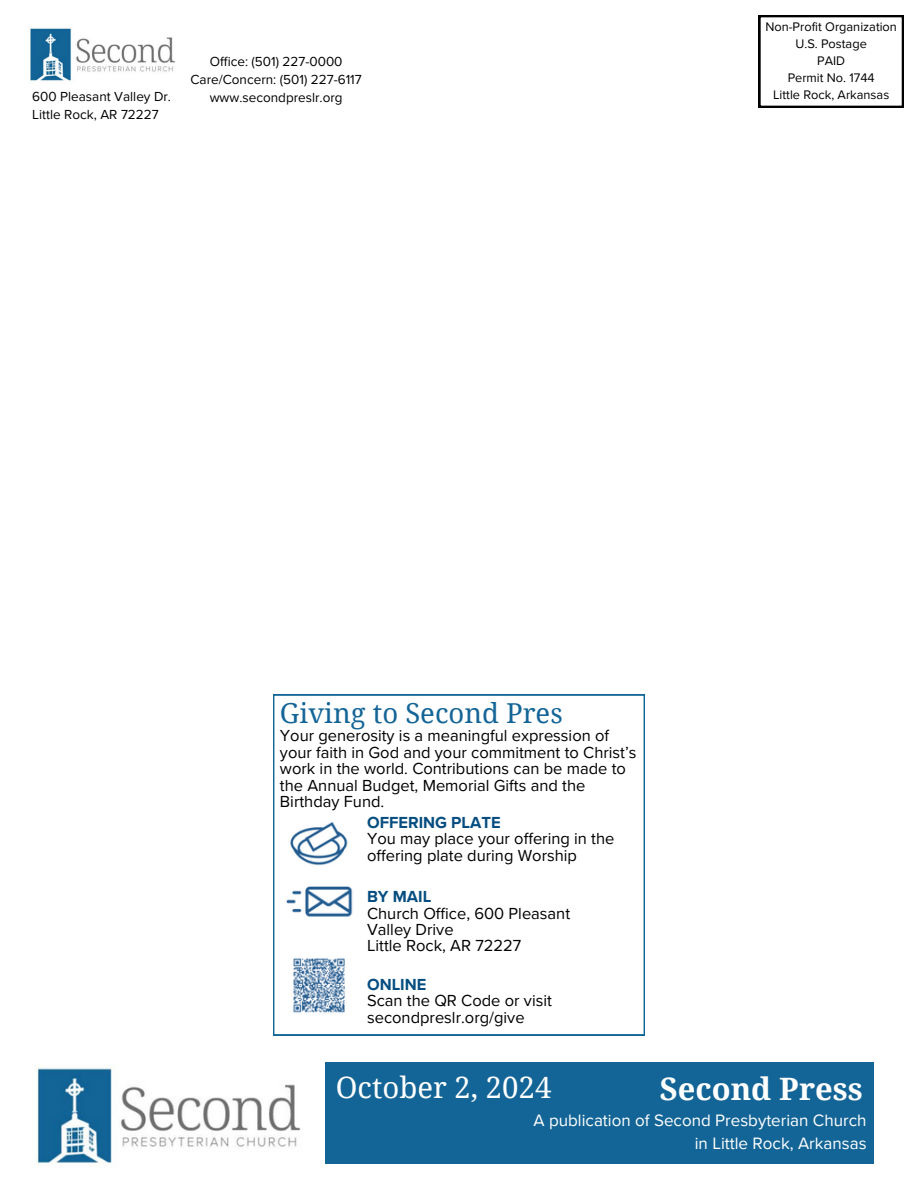
<style>
.page{position:relative;width:918px;height:1188px;background:#fff}
.page>*{position:absolute;margin:0;border:0;box-sizing:border-box;transform-origin:0 0}
.t1{font:700 30.9px "Noto Serif";color:#fff}
.t2{font:29.4px "Noto Serif";color:#fff}
.t3{font:27.45px "Noto Serif";color:#146597}
.t4{font:16.95px/23.1px "Proxima Nova";color:#fff;text-align:right}
.t5{font:16.5px/16.5px "Proxima Nova";color:#000}
.t6{font:13.5px "Proxima Nova";color:#000}
.t7{font:12.75px "Proxima Nova";color:#000}
.s1{font-weight:700;color:#054d80}
</style>
<div class="page">
<img style="left:30px;top:28px;width:146px;height:53px">
<img style="left:35px;top:1065px;width:266px;height:98px">
<div style="left:325px;top:1062px;width:548px;height:101px;background:#146597"></div>
<svg style="left:758px;top:15px;width:146px;height:92px"></svg>
<svg style="left:273px;top:695px;width:372px;height:340px"></svg>
<svg style="left:432px;top:871px;width:7px;height:7px"></svg>
<svg style="left:448px;top:871px;width:8px;height:7px"></svg>
<svg style="left:465px;top:871px;width:7px;height:7px"></svg>
<svg style="left:432px;top:886px;width:7px;height:7px"></svg>
<svg style="left:448px;top:886px;width:8px;height:7px"></svg>
<svg style="left:465px;top:886px;width:7px;height:7px"></svg>
<svg style="left:432px;top:900px;width:7px;height:7px"></svg>
<svg style="left:448px;top:900px;width:8px;height:7px"></svg>
<svg style="left:465px;top:900px;width:7px;height:7px"></svg>
<img style="left:284px;top:868px;width:75px;height:62px">
<img style="left:284px;top:815px;width:68px;height:56px">
<img style="left:288px;top:955px;width:67px;height:60px">
<p class="t6" style="left:32px;top:88px;width:140px">600 Pleasant Valley Dr.</p>
<p class="t6" style="left:32px;top:106px;width:128px">Little Rock, AR 72227</p>
<h4 class="t6" style="left:210px;top:54px;width:134px">Office: (501) 227-0000</h4>
<p class="t6" style="left:191px;top:72px;width:173px">Care/Concern: (501) 227-6117</p>
<p class="t6" style="left:210px;top:90px;width:134px">www.secondpreslr.org</p>
<p class="t7" style="left:765px;top:19px;width:133px">Non-Profit Organization</p>
<p class="t7" style="left:795px;top:36px;width:73px">U.S. Postage</p>
<p class="t7" style="left:817px;top:53px;width:29px">PAID</p>
<p class="t7" style="left:788px;top:70px;width:89px">Permit No. 1744</p>
<h3 class="t7" style="left:773px;top:87px;width:118px">Little Rock, Arkansas</h3>
<p class="t3" style="left:280px;top:694px;width:284px">Giving to Second Pres</p>
<h4 class="t5" style="left:280px;top:728px;width:358px">Your generosity is a meaningful expression of your faith in God and your commitment to Christ’s work in the world. Contributions can be made to the Annual Budget, Memorial Gifts and the Birthday Fund.</h4>
<p class="t5" style="left:367px;top:815px;width:249px"><span class="s1">OFFERING PLATE<br></span>You may place your offering in the offering plate during Worship</p>
<h2 class="t5" style="left:367px;top:889px;width:205px"><span class="s1">BY MAIL<br></span>Church Office, 600 Pleasant<br>Valley Drive<br>Little Rock, AR 72227</h2>
<h4 class="t5" style="left:367px;top:976px;width:186px"><span class="s1">ONLINE<br></span>Scan the QR Code or visit secondpreslr.org/give</h4>
<p class="t2" style="left:336px;top:1067px;width:217px">October 2, 2024</p>
<p class="t1" style="left:660px;top:1067px;width:205px">Second Press</p>
<p class="t4" style="left:534px;top:1109px;width:335px">A publication of Second Presbyterian Church in Little Rock, Arkansas</p>
</div>
